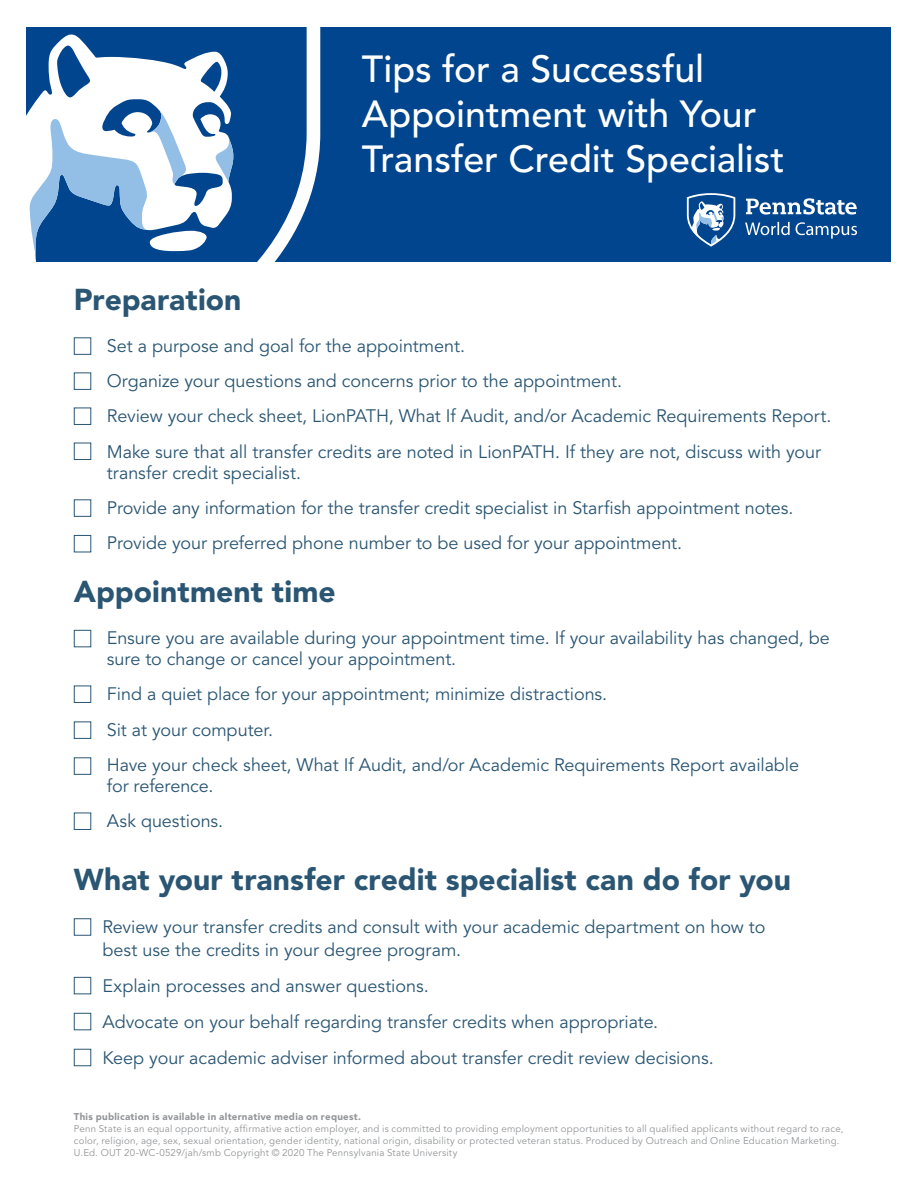
<style>
.page{position:relative;width:918px;height:1188px;background:#fff}
.page>*{position:absolute;margin:0;border:0;box-sizing:border-box;transform-origin:0 0}
.t1{font:500 37.5px/45px "Avenir LT Std";color:#fff}
.Body_copy{font:900 30px "Avenir LT Std";color:#2a5673}
.Body_copy-2{font:18px/21.6px "Avenir LT Std";letter-spacing:-.005em;color:#2a5673}
.t2{font:9.75px/12px "Avenir LT Std";letter-spacing:.02em;color:#939598}
.s1{font-weight:900}
</style>
<div class="page">
<div style="left:96px;top:27px;width:795px;height:234px;background:#00458d"></div>
<svg style="left:307px;top:27px;width:13px;height:178px;background:#dee7f0"></svg>
<svg style="left:26px;top:27px;width:281px;height:234px"></svg>
<svg style="left:29px;top:110px;width:204px;height:151px"></svg>
<svg style="left:687px;top:193px;width:48px;height:54px"></svg>
<svg style="left:745px;top:198px;width:112px;height:41px"></svg>
<div style="left:74px;top:337px;width:17px;height:18px;border:1px solid #2a5673"></div>
<div style="left:74px;top:630px;width:17px;height:17px;border:1px solid #2a5673"></div>
<div style="left:74px;top:918px;width:17px;height:18px;border:1px solid #2a5673"></div>
<div style="left:74px;top:372px;width:17px;height:18px;border:1px solid #2a5673"></div>
<div style="left:74px;top:408px;width:17px;height:17px;border:1px solid #2a5673"></div>
<div style="left:74px;top:686px;width:17px;height:17px;border:1px solid #2a5673"></div>
<div style="left:74px;top:977px;width:17px;height:17px;border:1px solid #2a5673"></div>
<div style="left:74px;top:443px;width:17px;height:17px;border:1px solid #2a5673"></div>
<div style="left:74px;top:722px;width:17px;height:17px;border:1px solid #2a5673"></div>
<div style="left:74px;top:1013px;width:17px;height:17px;border:1px solid #2a5673"></div>
<div style="left:74px;top:499px;width:17px;height:18px;border:1px solid #2a5673"></div>
<div style="left:74px;top:757px;width:17px;height:18px;border:1px solid #2a5673"></div>
<div style="left:74px;top:1049px;width:17px;height:17px;border:1px solid #2a5673"></div>
<div style="left:74px;top:535px;width:17px;height:17px;border:1px solid #2a5673"></div>
<div style="left:74px;top:813px;width:17px;height:17px;border:1px solid #2a5673"></div>
<p class="t1" style="left:362px;top:48px;width:425px">Tips for a Successful<br>Appointment with Your<br>Transfer Credit Specialist</p>
<p class="Body_copy" style="left:74px;top:282px;width:169px">Preparation</p>
<p class="Body_copy-2" style="left:107px;top:336px;width:360px">Set a purpose and goal for the appointment.</p>
<p class="Body_copy-2" style="left:107px;top:371px;width:517px">Organize your questions and concerns prior to the appointment.</p>
<p class="Body_copy-2" style="left:107px;top:406px;width:726px">Review your check sheet, LionPATH, What If Audit, and/or Academic Requirements Report.</p>
<p class="Body_copy-2" style="left:107px;top:441px;width:716px">Make sure that all transfer credits are noted in LionPATH. If they are not, discuss with your transfer credit specialist.</p>
<p class="Body_copy-2" style="left:107px;top:498px;width:688px">Provide any information for the transfer credit specialist in Starfish appointment notes.</p>
<p class="Body_copy-2" style="left:107px;top:533px;width:577px">Provide your preferred phone number to be used for your appointment.</p>
<p class="Body_copy" style="left:74px;top:573px;width:263px">Appointment time</p>
<p class="Body_copy-2" style="left:107px;top:627px;width:725px">Ensure you are available during your appointment time. If your availability has changed, be sure to change or cancel your appointment.</p>
<p class="Body_copy-2" style="left:107px;top:684px;width:502px">Find a quiet place for your appointment; minimize distractions.</p>
<p class="Body_copy-2" style="left:107px;top:719px;width:168px">Sit at your computer.</p>
<p class="Body_copy-2" style="left:107px;top:754px;width:694px">Have your check sheet, What If Audit, and/or Academic Requirements Report available for reference.</p>
<p class="Body_copy-2" style="left:107px;top:811px;width:118px">Ask questions.</p>
<p class="Body_copy" style="left:74px;top:862px;width:719px">What your transfer credit specialist can do for you</p>
<p class="Body_copy-2" style="left:102px;top:916px;width:665px;line-height:22.5px">Review your transfer credits and consult with your academic department on how to best use the credits in your degree program.</p>
<p class="Body_copy-2" style="left:102px;top:975px;width:328px">Explain processes and answer questions.</p>
<p class="Body_copy-2" style="left:102px;top:1011px;width:557px">Advocate on your behalf regarding transfer credits when appropriate.</p>
<p class="Body_copy-2" style="left:102px;top:1047px;width:613px">Keep your academic adviser informed about transfer credit review decisions.</p>
<p class="t2" style="left:74px;top:1111px;width:771px"><span class="s1">This publication is available in alternative media on request.<br></span>Penn State is an equal opportunity, affirmative action employer, and is committed to providing employment opportunities to all qualified applicants without regard to race, color, religion, age, sex, sexual orientation, gender identity, national origin, disability or protected veteran status. Produced by Outreach and Online Education Marketing.<br>U.Ed. OUT 20-WC-0529/jah/smb Copyright © 2020 The Pennsylvania State University</p>
</div>
